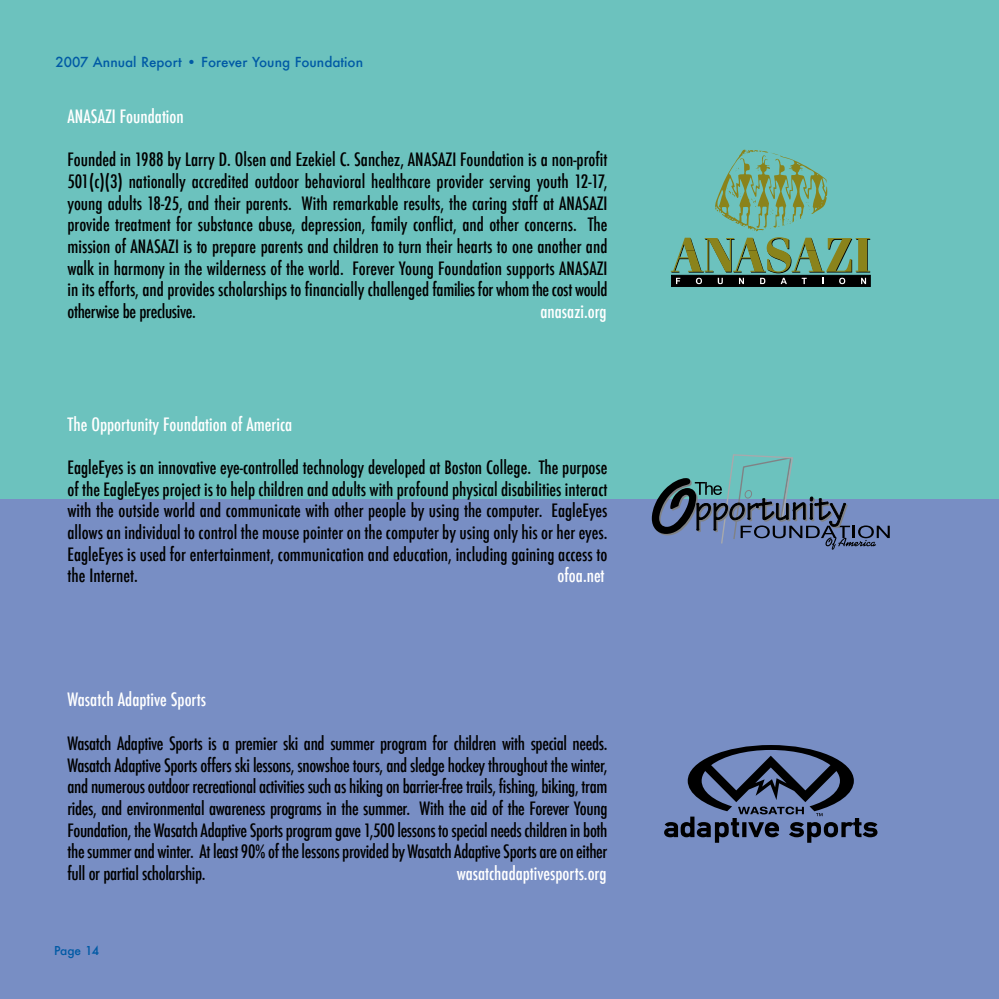
<style>
.page{position:relative;width:999px;height:999px;background:#fff}
.page>*{position:absolute;margin:0;border:0;box-sizing:border-box;transform-origin:0 0}
.t1{font:500 condensed 18px/21.8px "Futura";letter-spacing:-.02em;color:#000;text-align:justify}
.t2{font:500 condensed 18px "Futura";color:#fff}
.t3{font:500 13.5px "Futura";color:#005aa5}
.t4{font:500 12px "Futura";letter-spacing:-.015em;color:#005aa5}
</style>
<div class="page">
<div style="left:0;top:0;width:999px;height:500px;background:#6cc2be"></div>
<div style="left:0;top:500px;width:999px;height:499px;background:#788ec4"></div>
<div style="left:671px;top:275px;width:199px;height:12px;background:#000"></div>
<svg style="left:715px;top:150px;width:112px;height:81px"></svg>
<svg style="left:671px;top:237px;width:199px;height:47px"></svg>
<svg style="left:652px;top:454px;width:238px;height:96px"></svg>
<svg style="left:664px;top:745px;width:213px;height:98px"></svg>
<p class="t3" style="left:56px;top:52px;width:309px">2007 Annual Report • Forever Young Foundation</p>
<p class="t2" style="left:68px;top:105px;width:118px">ANASAZI Foundation</p>
<p class="t1" style="left:68px;top:149px;width:542px">Founded in 1988 by Larry D. Olsen and Ezekiel C. Sanchez, ANASAZI Foundation is a non-profit 501(c)(3) nationally accredited outdoor behavioral healthcare provider serving youth 12-17, young adults 18-25, and their parents. With remarkable results, the caring staff at ANASAZI provide treatment for substance abuse, depression, family conflict, and other concerns. The mission of ANASAZI is to prepare parents and children to turn their hearts to one another and walk in harmony in the wilderness of the world. Forever Young Foundation supports ANASAZI in its efforts, and provides scholarships to financially challenged families for whom the cost would otherwise be preclusive.</p>
<p class="t2" style="left:540px;top:300px;width:68px">anasazi.org</p>
<p class="t2" style="left:68px;top:412px;width:226px">The Opportunity Foundation of America</p>
<p class="t1" style="left:68px;top:457px;width:542px">EagleEyes is an innovative eye-controlled technology developed at Boston College. The purpose of the EagleEyes project is to help children and adults with profound physical disabilities interact with the outside world and communicate with other people by using the computer. EagleEyes allows an individual to control the mouse pointer on the computer by using only his or her eyes.<br>EagleEyes is used for entertainment, communication and education, including gaining access to the Internet.</p>
<p class="t2" style="left:558px;top:564px;width:49px">ofoa.net</p>
<p class="t2" style="left:68px;top:688px;width:140px">Wasatch Adaptive Sports</p>
<p class="t1" style="left:68px;top:732px;width:542px">Wasatch Adaptive Sports is a premier ski and summer program for children with special needs.<br>Wasatch Adaptive Sports offers ski lessons, snowshoe tours, and sledge hockey throughout the winter, and numerous outdoor recreational activities such as hiking on barrier-free trails, fishing, biking, tram rides, and environmental awareness programs in the summer. With the aid of the Forever Young Foundation, the Wasatch Adaptive Sports program gave 1,500 lessons to special needs children in both the summer and winter. At least 90% of the lessons provided by Wasatch Adaptive Sports are on either full or partial scholarship.</p>
<p class="t2" style="left:457px;top:862px;width:151px">wasatchadaptivesports.org</p>
<p class="t4" style="left:54px;top:942px;width:47px">Page 14</p>
</div>
